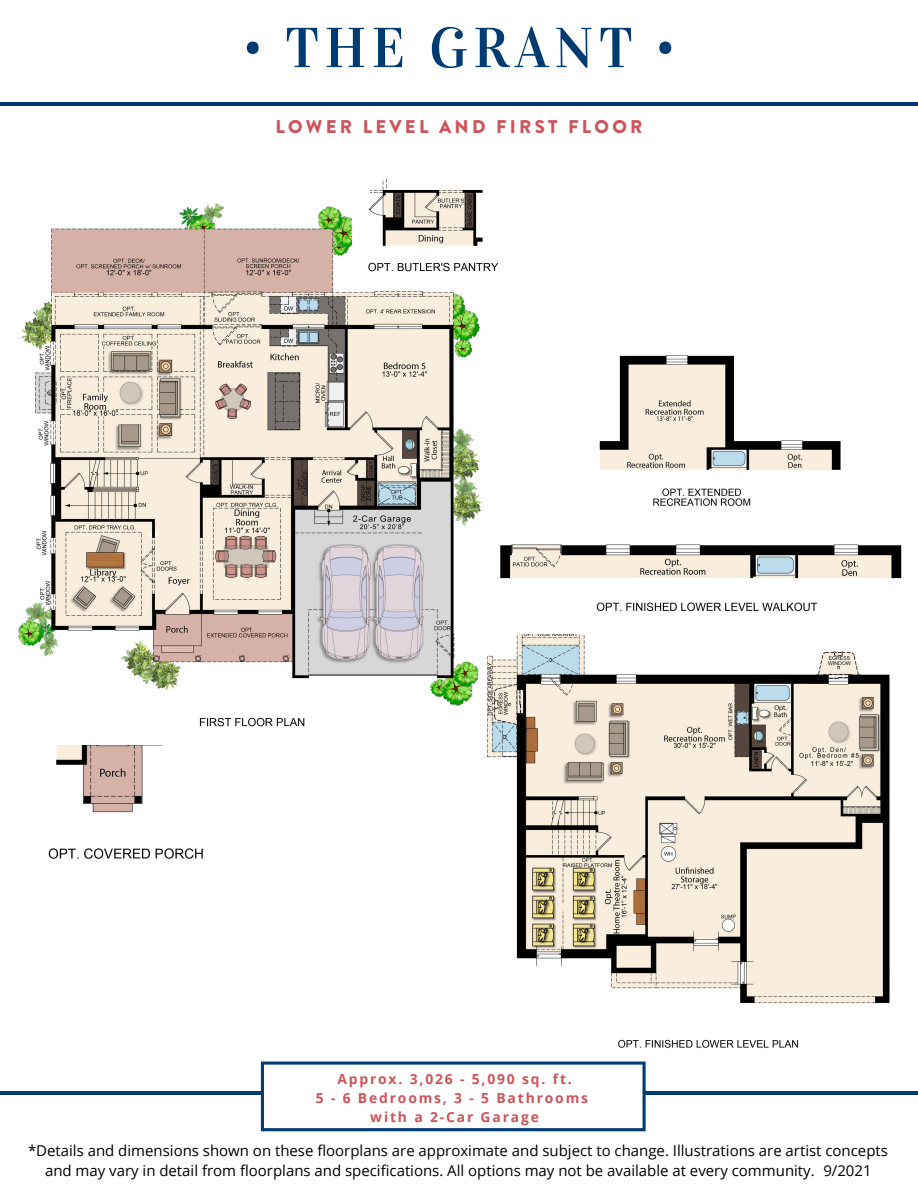
<style>
.page{position:relative;width:918px;height:1188px;background:#fff}
.page>*{position:absolute;margin:0;border:0;box-sizing:border-box;transform-origin:0 0}
.t1{font:56.4px "Vidaloka";letter-spacing:.1em;color:#003c71}
.t2{font:900 18.45px "Brandon Grotesque";letter-spacing:.18em;color:#cd545b}
.t3{font:15px/20.5px "Open Sans";color:#000;text-align:center}
.t4{font:700 13.8px "Open Sans";letter-spacing:.135em;color:#cd545b}
</style>
<div class="page">
<img style="left:48px;top:745px;width:155px;height:114px">
<img style="left:18px;top:203px;width:464px;height:524px">
<img style="left:487px;top:634px;width:403px;height:414px">
<hr style="left:0;top:102px;width:918px;height:4px;background:#003c71">
<hr style="left:0;top:1091px;width:918px;height:4px;background:#003c71">
<svg style="left:261px;top:1062px;width:385px;height:69px"></svg>
<img style="left:599px;top:355px;width:242px;height:151px">
<img style="left:479px;top:518px;width:423px;height:116px">
<img style="left:353px;top:178px;width:146px;height:97px">
<p class="t1" style="left:244px;top:14px;width:431px">• THE GRANT •</p>
<p class="t2" style="left:275px;top:114px;width:369px">LOWER LEVEL AND FIRST FLOOR</p>
<p class="t4" style="left:337px;top:1069px;width:236px">Approx. 3,026 - 5,090 sq. ft.</p>
<p class="t4" style="left:316px;top:1088px;width:274px">5 - 6 Bedrooms, 3 - 5 Bathrooms</p>
<p class="t4" style="left:370px;top:1108px;width:170px">with a 2-Car Garage</p>
<p class="t3" style="left:28px;top:1140px;width:861px">*Details and dimensions shown on these floorplans are approximate and subject to change. Illustrations are artist concepts and may vary in detail from floorplans and specifications. All options may not be available at every community. 9/2021</p>
</div>
